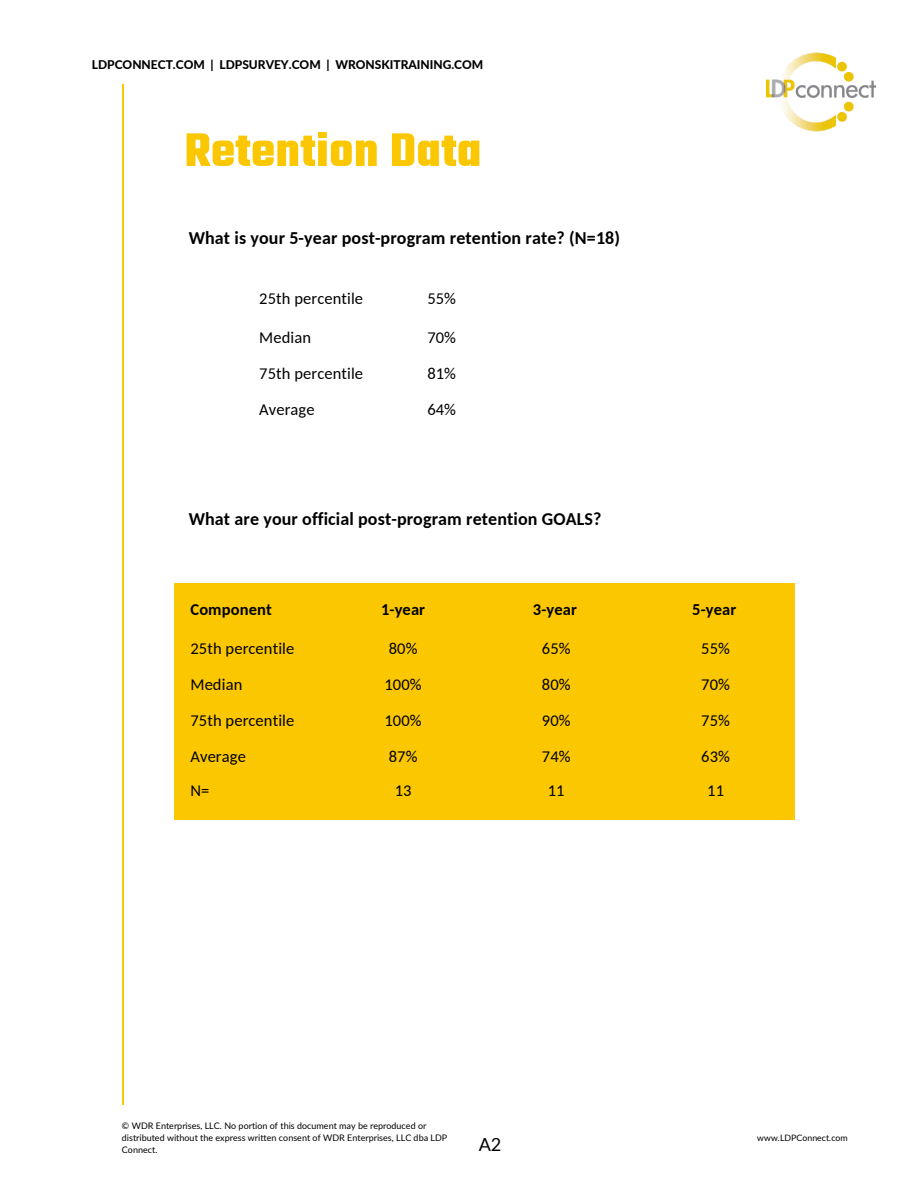
<style>
.page{position:relative;width:918px;height:1188px;background:#fff}
.page>*{position:absolute;margin:0;border:0;box-sizing:border-box;transform-origin:0 0}
.t1{font:700 50.85px "Teko";letter-spacing:.005em;color:#fbc700}
.t2{font:700 18px "Carlito";letter-spacing:.005em;color:#000}
.t3{font:18px "Lato";color:#000}
.t4{font:16.5px "Carlito";letter-spacing:.005em;color:#000}
.t5{font:700 16.5px "Carlito";letter-spacing:.005em;color:#000}
.t6{font:800 12px "Lato";color:#000}
.t7{font:9px/12px "Lato";color:#000}
.t8{font:8.85px "Lato";letter-spacing:.005em;color:#000}
</style>
<div class="page">
<hr style="left:122px;top:84px;width:1px;height:1020px;background:#fbc700">
<img style="left:766px;top:52px;width:109px;height:80px">
<div style="left:174px;top:583px;width:621px;height:236px;background:#fbc700"></div>
<p class="t6" style="left:92px;top:57px;width:393px">LDPCONNECT.COM | LDPSURVEY.COM | WRONSKITRAINING.COM</p>
<p class="t1" style="left:185px;top:117px;width:298px">Retention Data</p>
<p class="t2" style="left:189px;top:231px;width:433px">What is your 5-year post-program retention rate? (N=18)</p>
<p class="t4" style="left:259px;top:292px;width:105px">25th percentile</p>
<p class="t4" style="left:427px;top:292px;width:30px">55%</p>
<p class="t4" style="left:259px;top:331px;width:53px">Median</p>
<p class="t4" style="left:427px;top:331px;width:30px">70%</p>
<p class="t4" style="left:259px;top:367px;width:105px">75th percentile</p>
<p class="t4" style="left:427px;top:367px;width:30px">81%</p>
<p class="t4" style="left:259px;top:403px;width:57px">Average</p>
<p class="t4" style="left:427px;top:403px;width:30px">64%</p>
<p class="t2" style="left:189px;top:512px;width:414px">What are your official post-program retention GOALS?</p>
<p class="t5" style="left:191px;top:602px;width:83px">Component</p>
<p class="t5" style="left:381px;top:602px;width:46px">1-year</p>
<p class="t5" style="left:533px;top:602px;width:46px">3-year</p>
<p class="t4" style="left:191px;top:641px;width:105px">25th percentile</p>
<p class="t4" style="left:389px;top:641px;width:30px">80%</p>
<p class="t4" style="left:191px;top:677px;width:53px">Median</p>
<p class="t4" style="left:385px;top:677px;width:39px">100%</p>
<p class="t4" style="left:191px;top:713px;width:105px">75th percentile</p>
<p class="t4" style="left:385px;top:713px;width:39px">100%</p>
<p class="t4" style="left:542px;top:641px;width:30px">65%</p>
<p class="t4" style="left:542px;top:677px;width:30px">80%</p>
<p class="t4" style="left:542px;top:713px;width:30px">90%</p>
<p class="t4" style="left:191px;top:749px;width:57px">Average</p>
<p class="t4" style="left:389px;top:749px;width:30px">87%</p>
<p class="t4" style="left:542px;top:749px;width:30px">74%</p>
<p class="t4" style="left:191px;top:783px;width:20px">N=</p>
<p class="t4" style="left:395px;top:783px;width:18px">13</p>
<p class="t4" style="left:548px;top:783px;width:18px">11</p>
<p class="t5" style="left:692px;top:602px;width:46px">5-year</p>
<p class="t4" style="left:701px;top:641px;width:30px">55%</p>
<p class="t4" style="left:701px;top:677px;width:30px">70%</p>
<p class="t4" style="left:701px;top:713px;width:30px">75%</p>
<p class="t4" style="left:701px;top:749px;width:30px">63%</p>
<p class="t4" style="left:707px;top:783px;width:18px">11</p>
<p class="t7" style="left:122px;top:1119px;width:327px">© WDR Enterprises, LLC. No portion of this document may be reproduced or distributed without the express written consent of WDR Enterprises, LLC dba LDP<br>Connect.</p>
<p class="t3" style="left:479px;top:1134px;width:24px">A2</p>
<p class="t8" style="left:757px;top:1133px;width:92px">www.LDPConnect.com</p>
</div>
